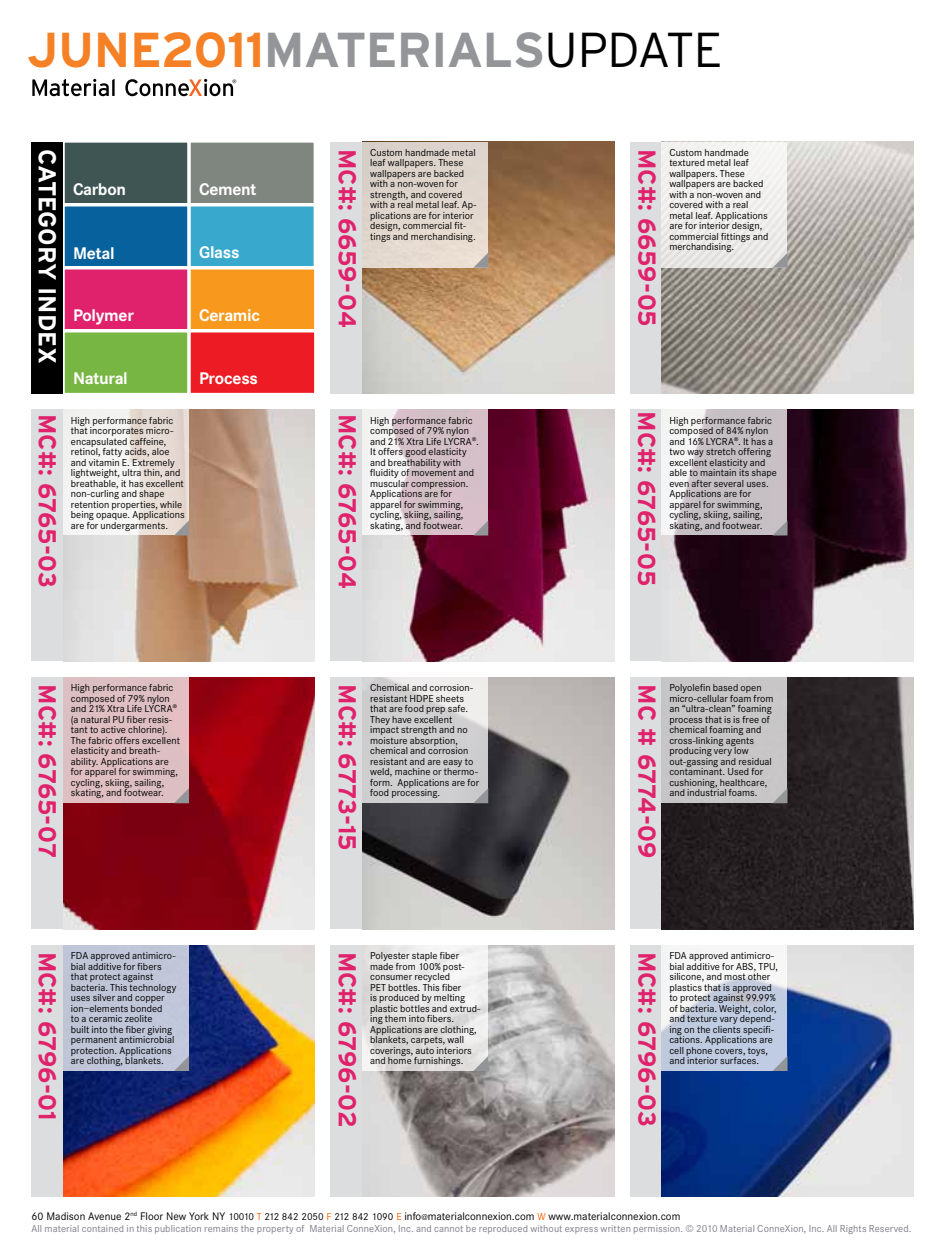
<style>
.page{position:relative;width:945px;height:1260px;background:#fff}
.page>*{position:absolute;margin:0;border:0;box-sizing:border-box;transform-origin:0 0}
.t1{font:700 49px "Interstate";letter-spacing:-.015em;color:#939598}
.t2{font:700 24.5px "Interstate";letter-spacing:-.005em;color:#e0226d}
.t3{font:700 24.5px "Interstate";letter-spacing:-.01em;color:#fff}
.t4{font:700 17.5px "Corporate S";letter-spacing:-.02em;color:#fff}
.t5{font:11.38px "Corporate S";color:#000}
.t6{font:10.5px/10.5px "Corporate S";color:#000}
.t7{font:10.5px "Corporate S";letter-spacing:.005em;color:#7f7d8a}
.s1{color:#f58025}
.s2{font-weight:300;color:#000}
.s3{font-size:10.5px}
.s4{font-size:10.5px;color:#ff6309}
.s5{font-size:8.75px}
</style>
<div class="page">
<svg style="left:32px;top:79px;width:83px;height:17px"></svg>
<svg style="left:125px;top:79px;width:111px;height:17px"></svg>
<div style="left:32px;top:142px;width:31px;height:252px;background:#000"></div>
<div style="left:63px;top:141px;width:126px;height:64px;background:#3e5554;border:2px solid #fff"></div>
<div style="left:63px;top:268px;width:126px;height:63px;background:#e0226d;border:2px solid #fff"></div>
<div style="left:189px;top:268px;width:127px;height:63px;background:#f8991d;border:2px solid #fff"></div>
<div style="left:189px;top:141px;width:126px;height:64px;background:#7f8680;border:2px solid #fff"></div>
<div style="left:63px;top:205px;width:126px;height:63px;background:#07619d;border:2px solid #fff"></div>
<div style="left:189px;top:205px;width:126px;height:63px;background:#38a9cd;border:2px solid #fff"></div>
<div style="left:63px;top:331px;width:126px;height:64px;background:#78b643;border:2px solid #fff"></div>
<div style="left:189px;top:331px;width:127px;height:64px;background:#ed1c24;border:2px solid #fff"></div>
<div style="left:630px;top:945px;width:32px;height:252px;background:#dcddde"></div>
<div style="left:331px;top:945px;width:31px;height:252px;background:#dcddde"></div>
<div style="left:32px;top:945px;width:31px;height:252px;background:#dcddde"></div>
<div style="left:630px;top:677px;width:32px;height:252px;background:#dcddde"></div>
<div style="left:331px;top:677px;width:31px;height:252px;background:#dcddde"></div>
<div style="left:32px;top:677px;width:31px;height:252px;background:#dcddde"></div>
<div style="left:630px;top:410px;width:32px;height:252px;background:#dcddde"></div>
<div style="left:331px;top:410px;width:31px;height:252px;background:#dcddde"></div>
<div style="left:32px;top:410px;width:31px;height:252px;background:#dcddde"></div>
<div style="left:630px;top:142px;width:32px;height:252px;background:#dcddde"></div>
<div style="left:331px;top:142px;width:31px;height:252px;background:#dcddde"></div>
<img style="left:63px;top:677px;width:252px;height:252px">
<img style="left:63px;top:410px;width:252px;height:252px">
<img style="left:662px;top:410px;width:252px;height:252px">
<img style="left:362px;top:410px;width:252px;height:252px">
<img style="left:362px;top:142px;width:252px;height:252px">
<img style="left:662px;top:142px;width:251px;height:252px">
<img style="left:362px;top:677px;width:252px;height:252px">
<img style="left:662px;top:677px;width:252px;height:252px">
<img style="left:362px;top:945px;width:252px;height:252px">
<img style="left:662px;top:945px;width:252px;height:252px">
<img style="left:63px;top:945px;width:252px;height:252px">
<svg style="left:63px;top:410px;width:126px;height:126px;fill:#f2f2f1"></svg>
<div style="left:362px;top:142px;width:126px;height:126px;background:#e0d6cd"></div>
<svg style="left:362px;top:410px;width:126px;height:126px;fill:#d8bfc9"></svg>
<div style="left:662px;top:142px;width:126px;height:126px;background:linear-gradient(to bottom,#f6f6f5,#e7e6e4)"></div>
<svg style="left:662px;top:410px;width:126px;height:126px;fill:#c6bfc3"></svg>
<div style="left:63px;top:677px;width:126px;height:126px;background:#debfc3"></div>
<svg style="left:473px;top:253px;width:15px;height:15px"></svg>
<svg style="left:773px;top:253px;width:15px;height:15px"></svg>
<svg style="left:174px;top:520px;width:15px;height:15px"></svg>
<svg style="left:473px;top:520px;width:15px;height:15px"></svg>
<svg style="left:773px;top:520px;width:15px;height:15px"></svg>
<svg style="left:174px;top:788px;width:15px;height:15px"></svg>
<svg style="left:362px;top:677px;width:126px;height:126px;background:#d3d3d4"></svg>
<svg style="left:473px;top:788px;width:15px;height:15px"></svg>
<div style="left:662px;top:677px;width:126px;height:126px;background:#c8c6c7"></div>
<svg style="left:773px;top:788px;width:15px;height:15px"></svg>
<svg style="left:362px;top:945px;width:126px;height:126px"></svg>
<svg style="left:473px;top:1056px;width:15px;height:15px"></svg>
<svg style="left:662px;top:945px;width:126px;height:126px;fill:#bfcce3"></svg>
<svg style="left:773px;top:1056px;width:15px;height:15px"></svg>
<div style="left:63px;top:945px;width:126px;height:126px;background:#c0c6d8"></div>
<svg style="left:174px;top:1056px;width:15px;height:15px"></svg>
<h1 class="t1" style="left:27px;top:22px;width:697px"><span class="s1">JUNE2011</span>MATERIALS<span class="s2">UPDATE</span></h1>
<h2 class="t3" style="left:61px;top:149px;width:217px;rotate:90deg">CATEGORY INDEX</h2>
<h2 class="t2" style="left:61px;top:414px;width:176px;rotate:90deg">MC#: 6765-03</h2>
<h3 class="t4" style="left:73px;top:179px;width:55px">Carbon</h3>
<h3 class="t4" style="left:73px;top:243px;width:43px">Metal</h3>
<h3 class="t4" style="left:199px;top:179px;width:59px">Cement</h3>
<h3 class="t4" style="left:199px;top:242px;width:42px">Glass</h3>
<h3 class="t4" style="left:73px;top:305px;width:62px">Polymer</h3>
<h3 class="t4" style="left:199px;top:305px;width:63px">Ceramic</h3>
<h3 class="t4" style="left:73px;top:368px;width:56px">Natural</h3>
<h3 class="t4" style="left:199px;top:368px;width:60px">Process</h3>
<p class="t6" style="left:71px;top:415px;width:115px">High performance fabric that incorporates micro&shy;encapsulated caffeine, retinol, fatty acids, aloe and vitamin E. Extremely lightweight, ultra thin, and breathable, it has excellent non-curling and shape retention properties, while being opaque. Applications are for undergarments.</p>
<h2 class="t2" style="left:61px;top:684px;width:175px;rotate:90deg">MC#: 6765-07</h2>
<p class="t6" style="left:71px;top:683px;width:111px">High performance fabric composed of 79% nylon and 21% Xtra Life LYCRA® (a natural PU fiber resis&shy;tant to active chlorine).<br>The fabric offers excellent elasticity and breath&shy;ability. Applications are for apparel for swimming, cycling, skiing, sailing, skating, and footwear.</p>
<h2 class="t2" style="left:361px;top:149px;width:180px;rotate:90deg">MC#: 6659-04</h2>
<p class="t6" style="left:370px;top:147px;width:108px">Custom handmade metal leaf wallpapers. These wallpapers are backed with a non-woven for strength, and covered with a real metal leaf. Ap&shy;plications are for interior design, commercial fit&shy;tings and merchandising.</p>
<h2 class="t2" style="left:361px;top:414px;width:177px;rotate:90deg">MC#: 6765-04</h2>
<p class="t6" style="left:370px;top:415px;width:110px">High performance fabric composed of 79% nylon and 21% Xtra Life LYCRA®.<br>It offers good elasticity and breathability with fluidity of movement and muscular compression.<br>Applications are for apparel for swimming, cycling, skiing, sailing, skating, and footwear.</p>
<h2 class="t2" style="left:661px;top:149px;width:179px;rotate:90deg">MC#: 6659-05</h2>
<p class="t6" style="left:669px;top:147px;width:101px">Custom handmade textured metal leaf wallpapers. These wallpapers are backed with a non-woven and covered with a real metal leaf. Applications are for interior design, commercial fittings and merchandising.</p>
<h2 class="t2" style="left:661px;top:411px;width:176px;rotate:90deg">MC#: 6765-05</h2>
<p class="t6" style="left:669px;top:415px;width:109px">High performance fabric composed of 84% nylon and 16% LYCRA®. It has a two way stretch offering excellent elasticity and able to maintain its shape even after several uses.<br>Applications are for apparel for swimming, cycling, skiing, sailing, skating, and footwear.</p>
<h2 class="t2" style="left:361px;top:684px;width:167px;rotate:90deg">MC#: 6773-15</h2>
<p class="t6" style="left:370px;top:683px;width:111px">Chemical and corrosion&shy;resistant HDPE sheets that are food prep safe.<br>They have excellent impact strength and no moisture absorption, chemical and corrosion resistant and are easy to weld, machine or thermo&shy;form. Applications are for food processing.</p>
<p class="t6" style="left:669px;top:683px;width:106px">Polyolefin based open micro-cellular foam from an “ultra-clean” foaming process that is is free of chemical foaming and cross-linking agents producing very low out-gassing and residual contaminant. Used for cushioning, healthcare, and industrial foams.</p>
<h2 class="t2" style="left:661px;top:684px;width:175px;rotate:90deg">MC # 6774-09</h2>
<h2 class="t2" style="left:61px;top:952px;width:171px;rotate:90deg">MC#: 6796-01</h2>
<p class="t6" style="left:71px;top:950px;width:107px">FDA approved antimicro&shy;bial additive for fibers that protect against bacteria. This technology uses silver and copper ion–elements bonded<br>to a ceramic zeolite<br>built into the fiber giving permanent antimicrobial protection. Applications are clothing, blankets.</p>
<p class="t6" style="left:370px;top:950px;width:112px">Polyester staple fiber made from 100% post&shy;consumer recycled<br>PET bottles. This fiber<br>is produced by melting plastic bottles and extrud&shy;ing them into fibers.<br>Applications are clothing, blankets, carpets, wall coverings, auto interiors and home furnishings.</p>
<p class="t6" style="left:669px;top:950px;width:110px">FDA approved antimicro&shy;bial additive for ABS, TPU, silicone, and most other plastics that is approved to protect against 99.99% of bacteria. Weight, color, and texture vary depend&shy;ing on the clients specifi&shy;cations. Applications are cell phone covers, toys, and interior surfaces.</p>
<h2 class="t2" style="left:361px;top:952px;width:177px;rotate:90deg">MC#: 6796-02</h2>
<h2 class="t2" style="left:661px;top:952px;width:177px;rotate:90deg">MC#: 6796-03</h2>
<p class="t5" style="left:32px;top:1209px;width:650px">60 Madison Avenue 2<sup>nd</sup> Floor New York NY <span class="s3">10010</span> <span class="s4">T</span> <span class="s3">212 842 2050</span> <span class="s4">F</span> <span class="s3">212 842 1090</span> <span class="s4">E</span> info<span class="s5">@</span>materialconnexion.com <span class="s4">W</span> www.materialconnexion.com</p>
<p class="t7" style="left:32px;top:1222px;width:882px">All material contained in this publication remains the property of Material ConneXion, Inc. and cannot be reproduced without express written permission. © 2010 Material ConneXion, Inc. All Rights Reserved.</p>
</div>
